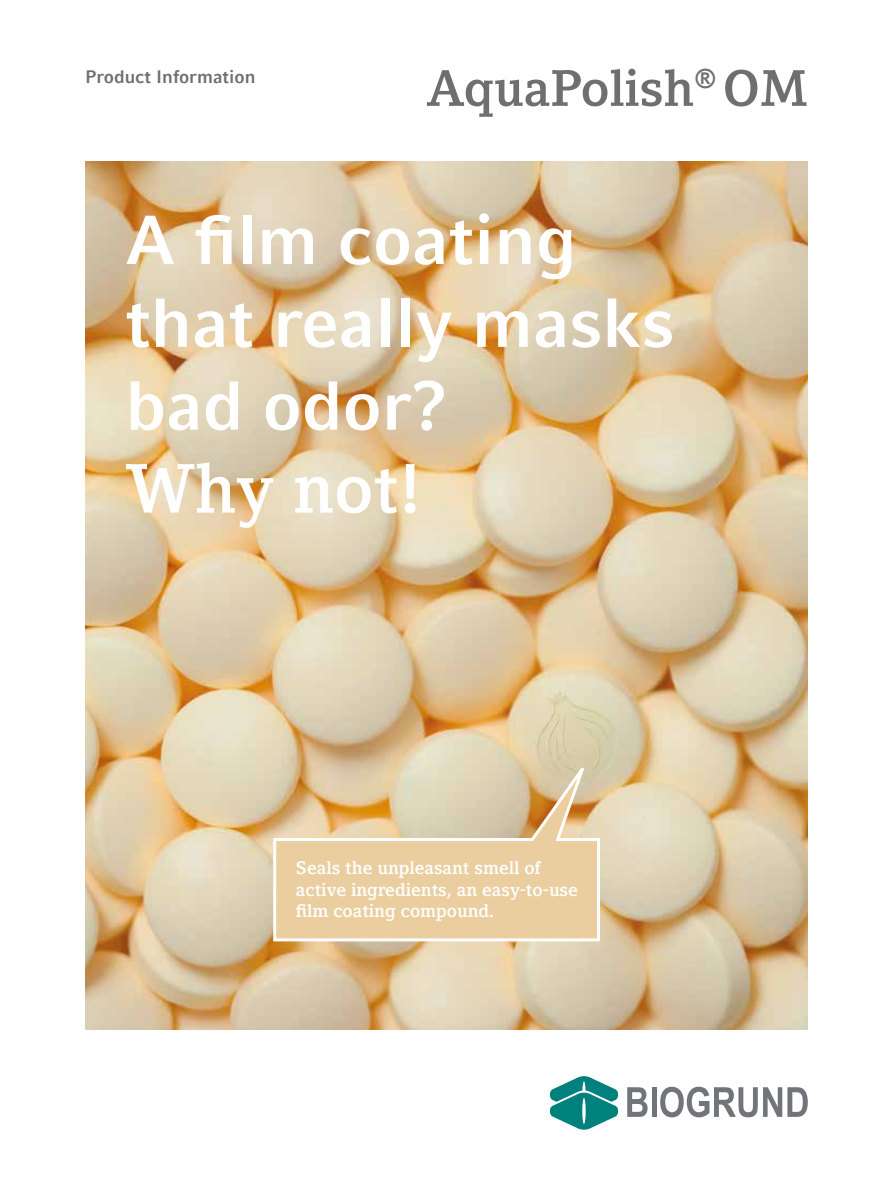
<style>
.page{position:relative;width:893px;height:1191px;background:#fff}
.page>*{position:absolute;margin:0;border:0;box-sizing:border-box;transform-origin:0 0}
.t1{font:700 69px/82.8px "Compatil Fact LT";color:#fff}
.t2{font:700 69px "Compatil Letter LT";color:#fff}
.t3{font:700 50.7px "Compatil Letter LT";color:#706f6f}
.t4{font:700 18px/21.6px "Compatil Letter LT";color:#fff}
.t5{font:700 18px "Compatil Fact LT";color:#706f6f}
</style>
<div class="page">
<img style="left:85px;top:162px;width:723px;height:867px">
<svg style="left:272px;top:749px;width:329px;height:194px;background:#e4cba2"></svg>
<svg style="left:627px;top:1087px;width:21px;height:29px"></svg>
<hr style="left:652px;top:1087px;width:4px;height:29px;background:#717478">
<svg style="left:660px;top:1086px;width:148px;height:31px"></svg>
<svg style="left:549px;top:1076px;width:70px;height:54px"></svg>
<p class="t5" style="left:85px;top:66px;width:172px">Product Information</p>
<h2 class="t3" style="left:427px;top:58px;width:382px">AquaPolish<sup>®</sup> OM</h2>
<h1 class="t1" style="left:125px;top:198px;width:551px">A film coating that really masks bad odor?</h1>
<h1 class="t2" style="left:125px;top:448px;width:298px">Why not!</h1>
<p class="t4" style="left:296px;top:856px;width:284px">Seals the unpleasant smell of active ingredients, an easy-to-use film coating compound.</p>
</div>
